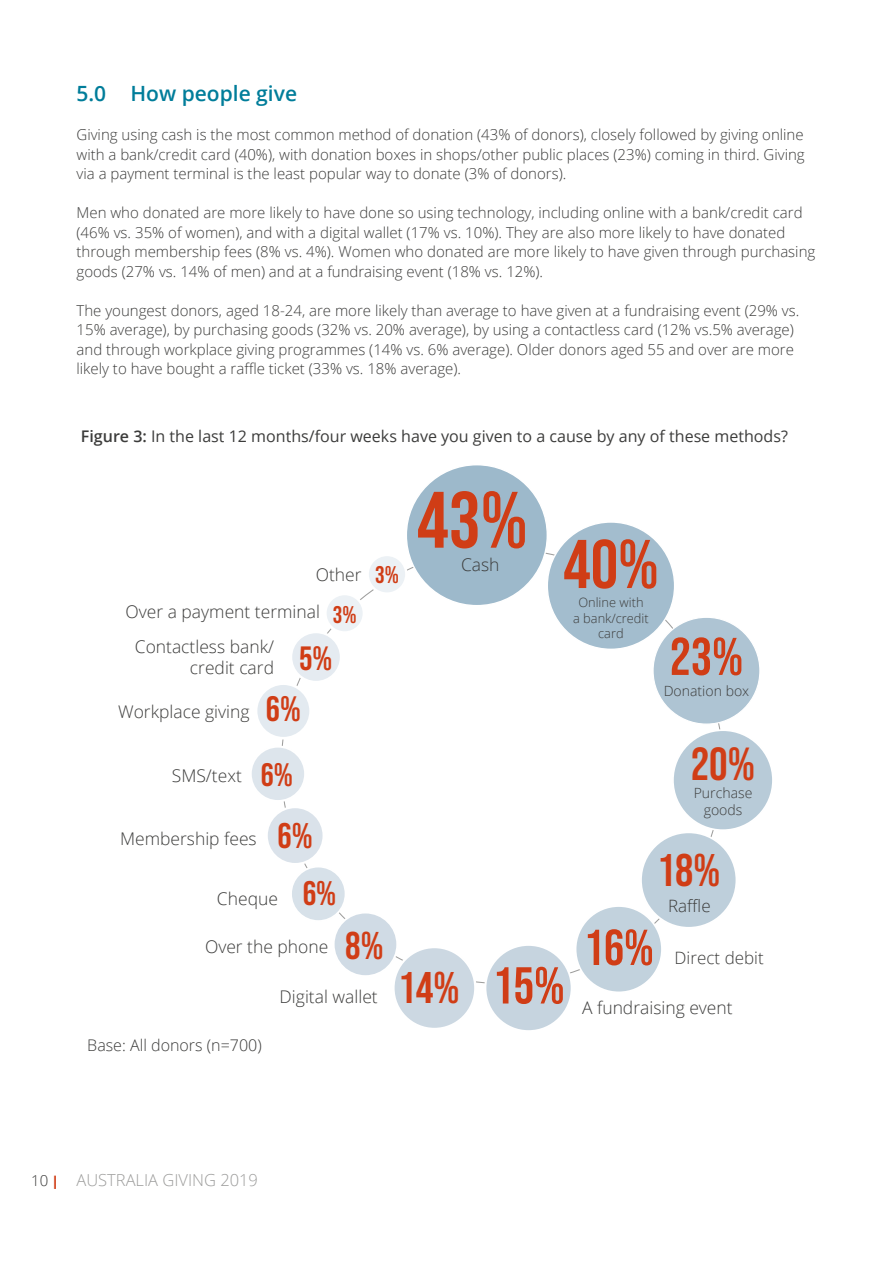
<style>
.page{position:relative;width:893px;height:1263px;background:#fff}
.page>*{position:absolute;margin:0;border:0;box-sizing:border-box;transform-origin:0 0}
.t1{font:79.8px "Bebas Neue";color:#d03d16}
.t2{font:68.7px "Bebas Neue";color:#d03d16}
.t3{font:52.95px "Bebas Neue";color:#d03d16}
.t4{font:51.75px "Bebas Neue";color:#d03d16}
.t5{font:50.4px "Bebas Neue";color:#d03d16}
.t6{font:46.35px "Bebas Neue";color:#d03d16}
.t7{font:45.6px "Bebas Neue";color:#d03d16}
.t8{font:44.25px "Bebas Neue";color:#d03d16}
.t9{font:38.7px "Bebas Neue";color:#d03d16}
.t10{font:35.55px "Bebas Neue";color:#d03d16}
.t11{font:35.25px "Bebas Neue";color:#d03d16}
.t12{font:34.05px "Bebas Neue";color:#d03d16}
.t13{font:33.75px "Bebas Neue";color:#d03d16}
.t14{font:32.55px "Bebas Neue";color:#d03d16}
.t15{font:24px "Bebas Neue";color:#d03d16}
.t16{font:600 21px "Open Sans";color:#007d9a}
.t17{font:300 17.4px/34.2px "Open Sans";color:#3c3c3b}
.t18{font:300 16.95px "Open Sans";color:#3c3c3b}
.t19{font:300 16.5px "Open Sans";color:#9d9d9c}
.t20{font:16.05px "Open Sans";color:#3c3c3b}
.t21{font:300 16.05px "Open Sans";color:#3c3c3b}
.t22{font:300 15px/19.5px "Open Sans";color:#3c3c3b}
.t23{font:300 14.1px/16.6px "Open Sans";color:#3c3c3b;text-align:center}
.t24{font:300 12.9px/15.5px "Open Sans";color:#3c3c3b;text-align:center}
.s1{font-weight:600}
.s2{font-size:15px;color:#3c3c3b}
.s3{font-weight:800;font-size:13.5px;color:#d03d16}
</style>
<div class="page">
<div style="left:406px;top:465px;width:141px;height:141px;background:#9db9cb;border-radius:50%"></div>
<div style="left:547px;top:522px;width:128px;height:127px;background:#a3bdce;border-radius:50%"></div>
<div style="left:653px;top:617px;width:107px;height:107px;background:#aec4d3;border-radius:50%"></div>
<div style="left:641px;top:832px;width:95px;height:96px;background:#becfdb;border-radius:50%"></div>
<div style="left:640px;top:831px;width:97px;height:98px;border:2px solid #fff;border-radius:50%"></div>
<div style="left:576px;top:906px;width:86px;height:86px;background:#c2d2dd;border-radius:50%"></div>
<div style="left:575px;top:905px;width:88px;height:88px;border:2px solid #fff;border-radius:50%"></div>
<div style="left:485px;top:945px;width:87px;height:86px;background:#c6d4df;border-radius:50%"></div>
<div style="left:484px;top:944px;width:89px;height:88px;border:2px solid #fff;border-radius:50%"></div>
<div style="left:393px;top:947px;width:82px;height:82px;background:#ccd8e2;border-radius:50%"></div>
<div style="left:392px;top:946px;width:84px;height:84px;border:2px solid #fff;border-radius:50%"></div>
<div style="left:334px;top:912px;width:63px;height:64px;background:#d0dbe5;border-radius:50%"></div>
<div style="left:333px;top:911px;width:65px;height:66px;border:2px solid #fff;border-radius:50%"></div>
<div style="left:291px;top:866px;width:55px;height:55px;background:#d7e1e9;border-radius:50%"></div>
<div style="left:290px;top:866px;width:57px;height:56px;border:2px solid #fff;border-radius:50%"></div>
<div style="left:267px;top:807px;width:57px;height:57px;background:#dae2ea;border-radius:50%"></div>
<div style="left:266px;top:806px;width:59px;height:59px;border:2px solid #fff;border-radius:50%"></div>
<div style="left:251px;top:746px;width:54px;height:55px;background:#dde5ec;border-radius:50%"></div>
<div style="left:250px;top:745px;width:56px;height:57px;border:2px solid #fff;border-radius:50%"></div>
<div style="left:256px;top:684px;width:55px;height:54px;background:#e3eaf0;border-radius:50%"></div>
<div style="left:255px;top:682px;width:57px;height:57px;border:3px solid #fff;border-radius:50%"></div>
<div style="left:291px;top:632px;width:50px;height:50px;background:#e5ebf1;border-radius:50%"></div>
<div style="left:290px;top:631px;width:52px;height:52px;border:2px solid #fff;border-radius:50%"></div>
<div style="left:325px;top:594px;width:39px;height:39px;background:#ecf1f5;border-radius:50%"></div>
<div style="left:324px;top:593px;width:41px;height:41px;border:3px solid #fff;border-radius:50%"></div>
<div style="left:673px;top:730px;width:100px;height:100px;background:#b8cbd8;border-radius:50%"></div>
<div style="left:672px;top:729px;width:102px;height:102px;border:2px solid #fff;border-radius:50%"></div>
<div style="left:368px;top:555px;width:38px;height:39px;background:#ecf1f5;border-radius:50%"></div>
<div style="left:366px;top:554px;width:42px;height:41px;border:2px solid #fff;border-radius:50%"></div>
<h3 class="t16" style="left:77px;top:79px;width:222px">5.0 How people give</h3>
<p class="t22" style="left:77px;top:125px;width:730px;text-align:justify">Giving using cash is the most common method of donation (43% of donors), closely followed by giving online with a bank/credit card (40%), with donation boxes in shops/other public places (23%) coming in third. Giving via a payment terminal is the least popular way to donate (3% of donors).</p>
<p class="t22" style="left:77px;top:203px;width:740px">Men who donated are more likely to have done so using technology, including online with a bank/credit card (46% vs. 35% of women), and with a digital wallet (17% vs. 10%). They are also more likely to have donated through membership fees (8% vs. 4%). Women who donated are more likely to have given through purchasing goods (27% vs. 14% of men) and at a fundraising event (18% vs. 12%).</p>
<p class="t22" style="left:77px;top:300px;width:724px">The youngest donors, aged 18-24, are more likely than average to have given at a fundraising event (29% vs.<br>15% average), by purchasing goods (32% vs. 20% average), by using a contactless card (12% vs.5% average) and through workplace giving programmes (14% vs. 6% average). Older donors aged 55 and over are more likely to have bought a raffle ticket (33% vs. 18% average).</p>
<p class="t20" style="left:81px;top:425px;width:709px"><span class="s1">Figure 3:</span> In the last 12 months/four weeks have you given to a cause by any of these methods?</p>
<p class="t17" style="left:316px;top:557px;width:47px">Other</p>
<p class="t17" style="left:135px;top:594px;width:187px;text-indent:-9px">Over a payment terminal<br>Contactless bank/</p>
<p class="t17" style="left:190px;top:650px;width:86px">credit card</p>
<h3 class="t15" style="left:333px;top:601px;width:25px">3%</h3>
<h3 class="t13" style="left:299px;top:639px;width:35px">5%</h3>
<p class="t17" style="left:118px;top:694px;width:133px">Workplace giving</p>
<h3 class="t11" style="left:266px;top:689px;width:36px">6%</h3>
<h3 class="t15" style="left:375px;top:561px;width:25px">3%</h3>
<p class="t17" style="left:172px;top:758px;width:71px">SMS/text</p>
<h3 class="t14" style="left:261px;top:756px;width:34px">6%</h3>
<p class="t17" style="left:120px;top:821px;width:138px">Membership fees</p>
<h3 class="t10" style="left:278px;top:815px;width:37px">6%</h3>
<h1 class="t1" style="left:417px;top:475px;width:112px">43%</h1>
<p class="t17" style="left:461px;top:547px;width:40px">Cash</p>
<h2 class="t2" style="left:563px;top:525px;width:97px">40%</h2>
<p class="t24" style="left:573px;top:595px;width:77px">Online with<br>a bank/credit card</p>
<h3 class="t3" style="left:670px;top:627px;width:75px">23%</h3>
<p class="t23" style="left:664px;top:682px;width:87px">Donation box</p>
<h3 class="t6" style="left:691px;top:738px;width:66px">20%</h3>
<p class="t23" style="left:694px;top:784px;width:60px">Purchase goods</p>
<h3 class="t12" style="left:303px;top:874px;width:35px">6%</h3>
<p class="t17" style="left:217px;top:881px;width:62px">Cheque</p>
<p class="t17" style="left:205px;top:929px;width:125px">Over the phone</p>
<h3 class="t9" style="left:345px;top:923px;width:40px">8%</h3>
<p class="t21" style="left:87px;top:1034px;width:176px">Base: All donors (n=700)</p>
<p class="t17" style="left:280px;top:979px;width:100px">Digital wallet</p>
<h3 class="t8" style="left:398px;top:963px;width:63px">14%</h3>
<h3 class="t4" style="left:493px;top:956px;width:73px">15%</h3>
<h3 class="t7" style="left:657px;top:845px;width:65px">18%</h3>
<h3 class="t5" style="left:584px;top:919px;width:72px">16%</h3>
<p class="t18" style="left:668px;top:895px;width:44px">Raffle</p>
<p class="t18" style="left:675px;top:946px;width:91px">Direct debit</p>
<p class="t17" style="left:582px;top:990px;width:152px">A fundraising event</p>
<p class="t19" style="left:31px;top:1168px;width:228px"><span class="s2">10</span> <span class="s3">|</span> AUSTRALIA GIVING 2019</p>
</div>
